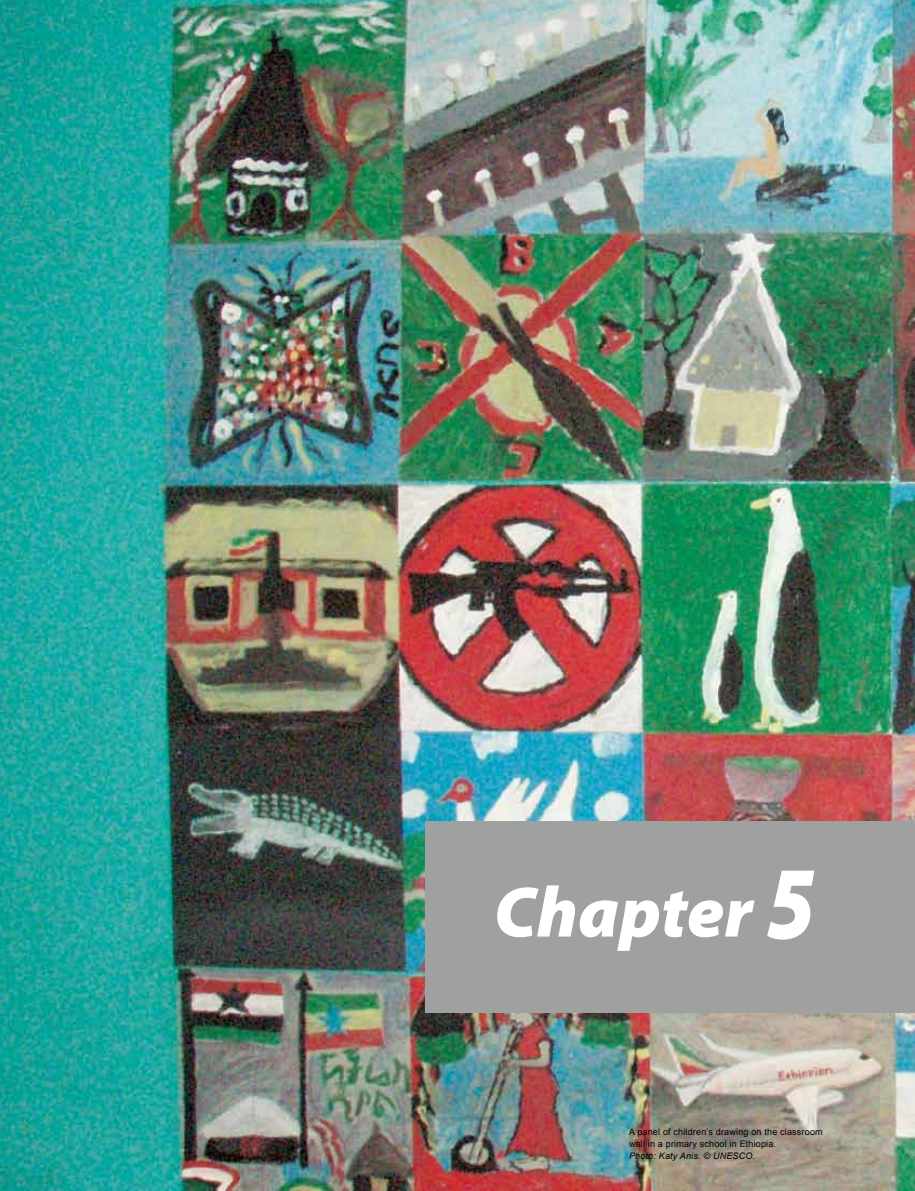
<style>
.page{position:relative;width:915px;height:1191px;background:#fff}
.page>*{position:absolute;margin:0;border:0;box-sizing:border-box;transform-origin:0 0}
.t1{font:italic 900 72px "Myriad Pro";color:#fff}
.t2{font:9px/12px "Arial";letter-spacing:.02em;color:#000}
.t3{font:italic 9px "Arial";letter-spacing:.02em;color:#000}
.s1{font-size:104.4px}
</style>
<div class="page">
<img style="left:0;top:0;width:914px;height:1191px">
<div style="left:425px;top:821px;width:489px;height:191px;background:#9fa0a0"></div>
<h1 class="t1" style="left:493px;top:872px;width:323px">Chapter <span class="s1">5</span></h1>
<p class="t2" style="left:628px;top:1126px;width:195px">A panel of children’s drawing on the classroom wall in a primary school in Ethiopia.</p>
<p class="t3" style="left:628px;top:1150px;width:128px">Photo: Katy Anis. © UNESCO.</p>
</div>
